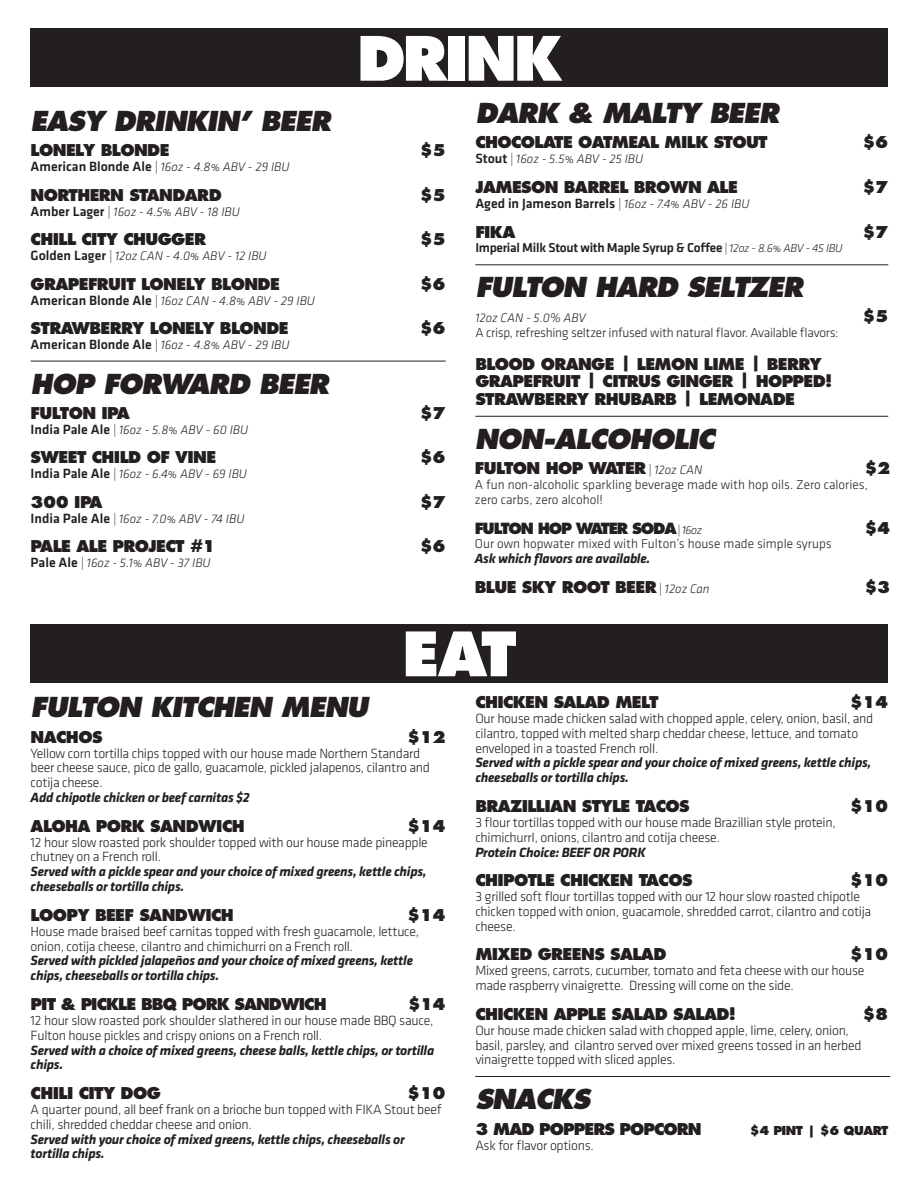
<style>
.page{position:relative;width:918px;height:1188px;background:#fff}
.page>*{position:absolute;margin:0;border:0;box-sizing:border-box;transform-origin:0 0}
.t1{font:800 59.4px "Futura Std";letter-spacing:-.06em;color:#fff}
.t2{font:italic 800 26.7px "Futura Std";letter-spacing:-.04em;color:#231f20}
.t3{font:800 15.9px/17.9px "Futura Std";letter-spacing:-.04em;color:#231f20}
.t4{font:800 15.9px "Futura Std";letter-spacing:-.06em;color:#231f20}
.t5{font:800 15px "Futura Std";letter-spacing:-.08em;color:#231f20}
.t6{font:300 13.8px/14.9px "Klavika";letter-spacing:-.02em;color:#231f20}
.t7{font:italic 700 13.8px/14.9px "Klavika";letter-spacing:-.02em;color:#231f20}
.t8{font:500 13.8px "Klavika";color:#231f20}
.t9{font:300 13.35px/14.9px "Klavika";color:#231f20}
.t10{font:300 13.35px "Klavika";letter-spacing:-.02em;color:#231f20}
.t11{font:500 13.35px "Klavika";letter-spacing:-.02em;color:#231f20}
.t12{font:italic 300 12.9px "Klavika";color:#231f20}
.t13{font:800 12px "Futura Std";letter-spacing:-.04em;color:#231f20}
.s1{font-weight:500;font-style:normal;font-size:13.8px}
.s2{font-weight:300;font-style:italic;font-size:12.9px}
.s3{font-weight:300;font-style:italic;font-size:11.85px}
.s4{font-family:"Klavika";font-weight:300;font-style:italic;font-size:12.9px}
.s5{font-family:"Klavika";font-weight:300;font-style:italic;font-size:12px}
</style>
<div class="page">
<div style="left:31px;top:624px;width:857px;height:59px;background:#231f20"></div>
<div style="left:31px;top:28px;width:857px;height:59px;background:#231f20"></div>
<hr style="left:31px;top:361px;width:415px;height:1px;background:#231f20">
<hr style="left:475px;top:264px;width:413px;height:1px;background:#231f20">
<hr style="left:475px;top:416px;width:413px;height:1px;background:#231f20">
<hr style="left:475px;top:1076px;width:415px;height:1px;background:#231f20">
<h2 class="t2" style="left:31px;top:104px;width:302px">EASY DRINKIN’ BEER</h2>
<h1 class="t1" style="left:357px;top:21px;width:207px">DRINK</h1>
<h2 class="t2" style="left:475px;top:96px;width:305px">DARK &amp; MALTY BEER</h2>
<p class="t3" style="left:31px;top:141px;width:140px">LONELY BLONDE</p>
<p class="t3" style="left:420px;top:141px;width:27px">$5</p>
<p class="t12" style="left:31px;top:160px;width:260px"><span class="s1">American Blonde Ale</span> | 16oz - 4.8% ABV - 29 IBU</p>
<p class="t3" style="left:31px;top:186px;width:193px">NORTHERN STANDARD</p>
<p class="t3" style="left:420px;top:186px;width:27px">$5</p>
<p class="t12" style="left:31px;top:204px;width:211px"><span class="s1">Amber Lager</span> | 16oz - 4.5% ABV - 18 IBU</p>
<p class="t3" style="left:31px;top:230px;width:177px">CHILL CITY CHUGGER</p>
<p class="t3" style="left:420px;top:230px;width:27px">$5</p>
<p class="t12" style="left:31px;top:249px;width:238px"><span class="s1">Golden Lager</span> | 12oz CAN - 4.0% ABV - 12 IBU</p>
<p class="t3" style="left:31px;top:275px;width:251px">GRAPEFRUIT LONELY BLONDE</p>
<p class="t3" style="left:420px;top:275px;width:27px">$6</p>
<p class="t12" style="left:31px;top:293px;width:286px"><span class="s1">American Blonde Ale</span> | 16oz CAN - 4.8% ABV - 29 IBU</p>
<p class="t3" style="left:31px;top:319px;width:260px">STRAWBERRY LONELY BLONDE</p>
<p class="t3" style="left:420px;top:319px;width:27px">$6</p>
<p class="t12" style="left:31px;top:338px;width:260px"><span class="s1">American Blonde Ale</span> | 16oz - 4.8% ABV - 29 IBU</p>
<h2 class="t2" style="left:31px;top:367px;width:300px">HOP FORWARD BEER</h2>
<p class="t3" style="left:31px;top:404px;width:101px">FULTON IPA</p>
<p class="t3" style="left:420px;top:404px;width:27px">$7</p>
<p class="t12" style="left:31px;top:422px;width:219px"><span class="s1">India Pale Ale</span> | 16oz - 5.8% ABV - 60 IBU</p>
<p class="t3" style="left:31px;top:448px;width:187px">SWEET CHILD OF VINE</p>
<p class="t3" style="left:420px;top:448px;width:27px">$6</p>
<p class="t12" style="left:31px;top:467px;width:218px"><span class="s1">India Pale Ale</span> | 16oz - 6.4% ABV - 69 IBU</p>
<p class="t3" style="left:31px;top:493px;width:74px">300 IPA</p>
<p class="t3" style="left:420px;top:493px;width:27px">$7</p>
<p class="t12" style="left:31px;top:511px;width:215px"><span class="s1">India Pale Ale</span> | 16oz - 7.0% ABV - 74 IBU</p>
<p class="t3" style="left:31px;top:537px;width:187px">PALE ALE PROJECT #1</p>
<p class="t3" style="left:420px;top:537px;width:27px">$6</p>
<p class="t12" style="left:31px;top:556px;width:181px"><span class="s1">Pale Ale</span> | 16oz - 5.1% ABV - 37 IBU</p>
<p class="t3" style="left:475px;top:134px;width:294px">CHOCOLATE OATMEAL MILK STOUT</p>
<p class="t3" style="left:863px;top:134px;width:27px">$6</p>
<p class="t12" style="left:475px;top:152px;width:169px"><span class="s1">Stout</span> | 16oz - 5.5% ABV - 25 IBU</p>
<p class="t3" style="left:475px;top:178px;width:264px">JAMESON BARREL BROWN ALE</p>
<p class="t3" style="left:863px;top:178px;width:27px">$7</p>
<p class="t8" style="left:475px;top:196px;width:276px">Aged in Jameson Barrels <span class="s2">| 16oz - 7.4% ABV - 26 IBU</span></p>
<p class="t3" style="left:475px;top:223px;width:42px">FIKA</p>
<p class="t3" style="left:863px;top:223px;width:27px">$7</p>
<p class="t11" style="left:475px;top:241px;width:369px">Imperial Milk Stout with Maple Syrup &amp; Coffee <span class="s3">| 12oz - 8.6% ABV - 45 IBU</span></p>
<h2 class="t2" style="left:475px;top:270px;width:329px">FULTON HARD SELTZER</h2>
<p class="t12" style="left:475px;top:311px;width:112px">12oz CAN - 5.0% ABV</p>
<p class="t3" style="left:863px;top:307px;width:27px">$5</p>
<p class="t10" style="left:475px;top:325px;width:365px">A crisp, refreshing seltzer infused with natural flavor. Available flavors:</p>
<p class="t3" style="left:475px;top:355px;width:359px">BLOOD ORANGE | LEMON LIME | BERRY<br>GRAPEFRUIT | CITRUS GINGER | HOPPED!<br>STRAWBERRY RHUBARB | LEMONADE</p>
<h2 class="t2" style="left:475px;top:422px;width:241px">NON-ALCOHOLIC</h2>
<p class="t3" style="left:475px;top:459px;width:229px">FULTON HOP WATER <span class="s4">| 12oz CAN</span></p>
<p class="t3" style="left:865px;top:459px;width:27px">$2</p>
<p class="t9" style="left:475px;top:477px;width:395px">A fun non-alcoholic sparkling beverage made with hop oils. Zero calories, zero carbs, zero alcohol!</p>
<p class="t5" style="left:475px;top:518px;width:229px">FULTON HOP WATER SODA <span class="s5">| 16oz</span></p>
<p class="t3" style="left:865px;top:519px;width:27px">$4</p>
<p class="t9" style="left:475px;top:537px;width:358px">Our own hopwater mixed with Fulton’s house made simple syrups</p>
<p class="t7" style="left:475px;top:551px;width:177px">Ask which flavors are available.</p>
<p class="t3" style="left:475px;top:578px;width:236px">BLUE SKY ROOT BEER <span class="s4">| 12oz Can</span></p>
<p class="t3" style="left:865px;top:578px;width:27px">$3</p>
<h1 class="t1" style="left:402px;top:616px;width:116px">EAT</h1>
<h2 class="t2" style="left:31px;top:690px;width:339px">FULTON KITCHEN MENU</h2>
<p class="t3" style="left:31px;top:728px;width:73px">NACHOS</p>
<p class="t3" style="left:407px;top:728px;width:40px">$12</p>
<p class="t6" style="left:31px;top:746px;width:401px">Yellow corn tortilla chips topped with our house made Northern Standard beer cheese sauce, pico de gallo, guacamole, pickled jalapenos, cilantro and cotija cheese.</p>
<p class="t7" style="left:31px;top:790px;width:220px">Add chipotle chicken or beef carnitas $2</p>
<p class="t3" style="left:31px;top:817px;width:216px">ALOHA PORK SANDWICH</p>
<p class="t3" style="left:407px;top:817px;width:40px">$14</p>
<p class="t6" style="left:31px;top:835px;width:399px">12 hour slow roasted pork shoulder topped with our house made pineapple chutney on a French roll.</p>
<p class="t7" style="left:31px;top:865px;width:398px">Served with a pickle spear and your choice of mixed greens, kettle chips, cheeseballs or tortilla chips.</p>
<p class="t3" style="left:31px;top:906px;width:205px">LOOPY BEEF SANDWICH</p>
<p class="t3" style="left:407px;top:906px;width:40px">$14</p>
<p class="t6" style="left:31px;top:924px;width:390px">House made braised beef carnitas topped with fresh guacamole, lettuce, onion, cotija cheese, cilantro and chimichurri on a French roll.</p>
<p class="t7" style="left:31px;top:954px;width:384px">Served with pickled jalapeños and your choice of mixed greens, kettle chips, cheeseballs or tortilla chips.</p>
<p class="t4" style="left:31px;top:994px;width:298px">PIT &amp; PICKLE BBQ PORK SANDWICH</p>
<p class="t3" style="left:408px;top:995px;width:39px">$14</p>
<p class="t6" style="left:31px;top:1013px;width:404px">12 hour slow roasted pork shoulder slathered in our house made BBQ sauce,<br>Fulton house pickles and crispy onions on a French roll.</p>
<p class="t7" style="left:31px;top:1043px;width:405px">Served with a choice of mixed greens, cheese balls, kettle chips, or tortilla chips.</p>
<p class="t3" style="left:31px;top:1084px;width:132px">CHILI CITY DOG</p>
<p class="t3" style="left:407px;top:1084px;width:40px">$10</p>
<p class="t6" style="left:31px;top:1102px;width:413px">A quarter pound, all beef frank on a brioche bun topped with FIKA Stout beef chili, shredded cheddar cheese and onion.</p>
<p class="t7" style="left:31px;top:1132px;width:376px">Served with your choice of mixed greens, kettle chips, cheeseballs or tortilla chips.</p>
<p class="t3" style="left:475px;top:693px;width:185px">CHICKEN SALAD MELT</p>
<p class="t3" style="left:850px;top:693px;width:40px">$14</p>
<p class="t6" style="left:475px;top:711px;width:400px">Our house made chicken salad with chopped apple, celery, onion, basil, and cilantro, topped with melted sharp cheddar cheese, lettuce, and tomato enveloped in a toasted French roll.</p>
<p class="t7" style="left:475px;top:756px;width:398px">Served with a pickle spear and your choice of mixed greens, kettle chips, cheeseballs or tortilla chips.</p>
<p class="t3" style="left:475px;top:797px;width:216px">BRAZILLIAN STYLE TACOS</p>
<p class="t3" style="left:850px;top:797px;width:40px">$10</p>
<p class="t6" style="left:475px;top:815px;width:362px">3 flour tortillas topped with our house made Brazillian style protein, chimichurrI, onions, cilantro and cotija cheese.</p>
<p class="t7" style="left:475px;top:845px;width:172px">Protein Choice: BEEF OR PORK</p>
<p class="t3" style="left:475px;top:871px;width:219px">CHIPOTLE CHICKEN TACOS</p>
<p class="t3" style="left:850px;top:871px;width:40px">$10</p>
<p class="t6" style="left:475px;top:889px;width:398px">3 grilled soft flour tortillas topped with our 12 hour slow roasted chipotle chicken topped with onion, guacamole, shredded carrot, cilantro and cotija cheese.</p>
<p class="t3" style="left:475px;top:946px;width:193px">MIXED GREENS SALAD</p>
<p class="t3" style="left:850px;top:946px;width:40px">$10</p>
<p class="t6" style="left:475px;top:964px;width:391px">Mixed greens, carrots, cucumber, tomato and feta cheese with our house made raspberry vinaigrette. Dressing will come on the side.</p>
<p class="t3" style="left:475px;top:1005px;width:262px">CHICKEN APPLE SALAD SALAD!</p>
<p class="t3" style="left:863px;top:1005px;width:27px">$8</p>
<p class="t6" style="left:475px;top:1023px;width:388px">Our house made chicken salad with chopped apple, lime, celery, onion, basil, parsley, and cilantro served over mixed greens tossed in an herbed vinaigrette topped with sliced apples.</p>
<h2 class="t2" style="left:475px;top:1082px;width:116px">SNACKS</h2>
<p class="t4" style="left:475px;top:1119px;width:228px">3 MAD POPPERS POPCORN</p>
<p class="t13" style="left:750px;top:1123px;width:140px">$4 PINT | $6 QUART</p>
<p class="t6" style="left:475px;top:1138px;width:120px">Ask for flavor options.</p>
</div>
